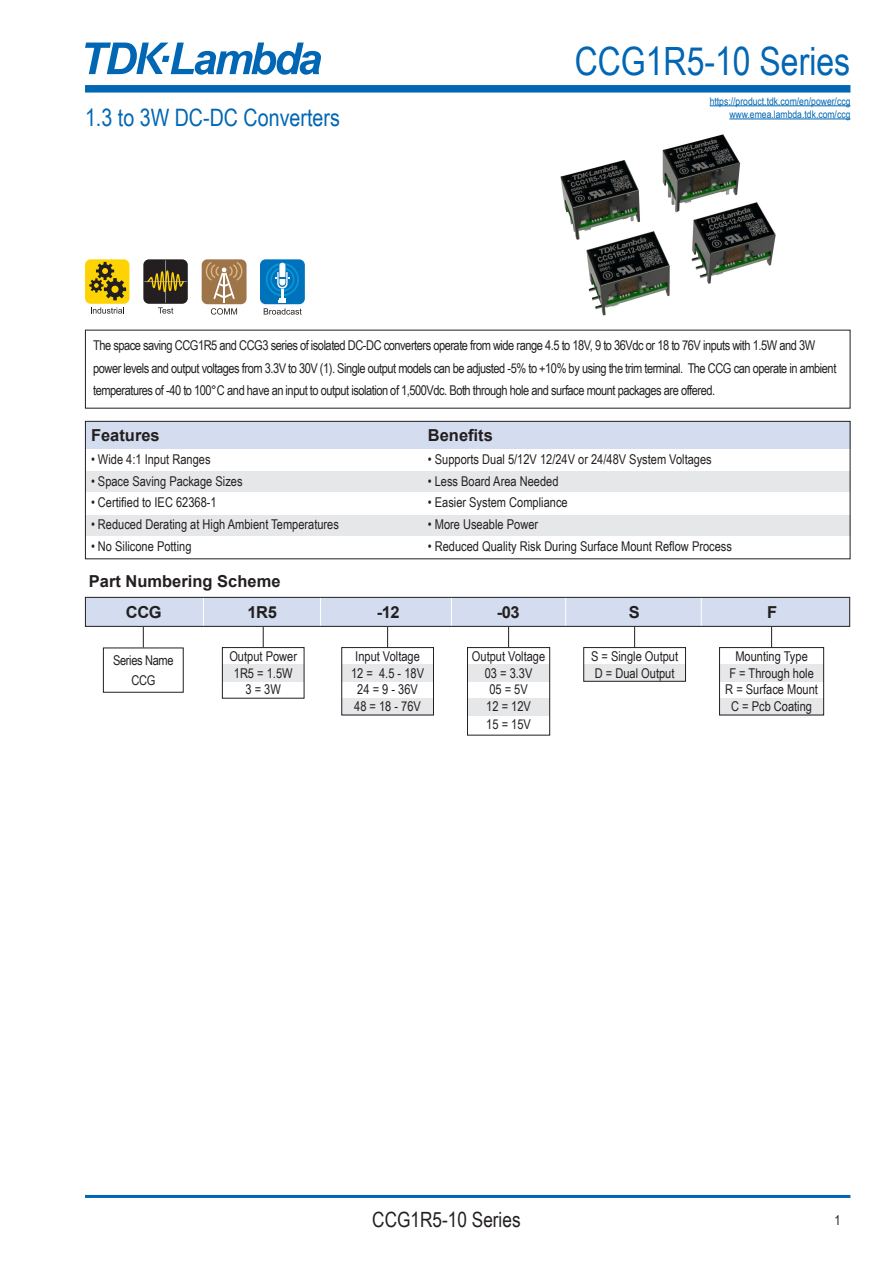
<style>
.page{position:relative;width:893px;height:1263px;background:#fff}
.page>*{position:absolute;margin:0;border:0;box-sizing:border-box;transform-origin:0 0}
.t1{font:39px "Arial Narrow";color:#0166b3}
.t2{font:24px "Arial Narrow";color:#0166b3}
.t3{font:21px "Arial Narrow";color:#231f20}
.t4{font:700 16.5px "Arial";color:#231f20}
.t5{font:13.5px "Arial Narrow";color:#231f20}
.t6{font:13.5px/22.5px "Arial Narrow";letter-spacing:-.035em;color:#231f20}
.t7{font:13.5px "Arial Narrow";letter-spacing:-.025em;color:#231f20}
.t8{font:10.5px "Arial Narrow";color:#0166b3}
</style>
<div class="page">
<img style="left:560px;top:134px;width:216px;height:182px">
<div style="left:85px;top:85px;width:765px;height:8px;background:#0166b3"></div>
<hr style="left:85px;top:1195px;width:765px;height:3px;background:#0166b3">
<svg style="left:85px;top:43px;width:236px;height:32px"></svg>
<svg style="left:91px;top:307px;width:33px;height:7px"></svg>
<div style="left:85px;top:259px;width:44px;height:45px;background:#fed304;border-radius:6px"></div>
<svg style="left:89px;top:262px;width:37px;height:38px"></svg>
<div style="left:143px;top:259px;width:45px;height:45px;background:#231f20;border-radius:6px"></div>
<hr style="left:165px;top:261px;width:1px;height:41px;background:#8a8f9d">
<hr style="left:145px;top:281px;width:41px;height:1px;background:#8a8f9d">
<svg style="left:147px;top:270px;width:37px;height:23px"></svg>
<svg style="left:158px;top:307px;width:15px;height:7px"></svg>
<svg style="left:211px;top:308px;width:26px;height:7px"></svg>
<div style="left:202px;top:259px;width:44px;height:45px;background:#9e7449;border-radius:6px"></div>
<hr style="left:223px;top:270px;width:2px;height:32px;background:#fff">
<svg style="left:205px;top:262px;width:38px;height:37px"></svg>
<div style="left:260px;top:259px;width:44px;height:45px;background:#0072bc;border-radius:6px"></div>
<svg style="left:264px;top:263px;width:38px;height:52px"></svg>
<div style="left:85px;top:471px;width:765px;height:21px;background:#e6e7e9"></div>
<div style="left:85px;top:516px;width:765px;height:20px;background:#e6e7e9"></div>
<div style="left:85px;top:421px;width:765px;height:28px;background:#d4ddef"></div>
<div style="left:85px;top:421px;width:765px;height:138px;border:1px solid #231f20"></div>
<hr style="left:710px;top:105px;width:140px;height:1px;background:#0166b3">
<hr style="left:729px;top:119px;width:121px;height:1px;background:#0166b3">
<svg style="left:143px;top:627px;width:1px;height:20px"></svg>
<svg style="left:387px;top:627px;width:1px;height:20px"></svg>
<svg style="left:508px;top:627px;width:1px;height:20px"></svg>
<svg style="left:634px;top:627px;width:1px;height:20px"></svg>
<svg style="left:771px;top:627px;width:1px;height:20px"></svg>
<svg style="left:263px;top:627px;width:1px;height:20px"></svg>
<div style="left:85px;top:597px;width:764px;height:30px;background:#d4ddef"></div>
<hr style="left:203px;top:597px;width:1px;height:30px;background:#fff">
<hr style="left:320px;top:597px;width:1px;height:30px;background:#fff">
<hr style="left:451px;top:597px;width:1px;height:30px;background:#fff">
<hr style="left:565px;top:597px;width:1px;height:30px;background:#fff">
<hr style="left:701px;top:597px;width:1px;height:30px;background:#fff">
<div style="left:85px;top:597px;width:765px;height:30px;border:1px solid #231f20"></div>
<div style="left:103px;top:647px;width:81px;height:46px;border:1px solid #231f20"></div>
<div style="left:342px;top:698px;width:91px;height:17px;background:#e6e7e9"></div>
<div style="left:467px;top:698px;width:83px;height:17px;background:#e6e7e9"></div>
<div style="left:719px;top:698px;width:105px;height:17px;background:#e6e7e9"></div>
<div style="left:342px;top:664px;width:91px;height:17px;background:#e6e7e9"></div>
<div style="left:467px;top:664px;width:83px;height:17px;background:#e6e7e9"></div>
<div style="left:584px;top:664px;width:101px;height:17px;background:#e6e7e9"></div>
<div style="left:719px;top:664px;width:105px;height:17px;background:#e6e7e9"></div>
<div style="left:341px;top:647px;width:93px;height:68px;border:1px solid #231f20"></div>
<div style="left:467px;top:647px;width:83px;height:88px;border:1px solid #231f20"></div>
<div style="left:583px;top:647px;width:103px;height:35px;border:1px solid #231f20"></div>
<div style="left:719px;top:647px;width:105px;height:68px;border:1px solid #231f20"></div>
<div style="left:222px;top:664px;width:82px;height:17px;background:#e6e7e9"></div>
<div style="left:222px;top:647px;width:82px;height:51px;border:1px solid #231f20"></div>
<p class="t2" style="left:85px;top:100px;width:256px">1.3 to 3W DC-DC Converters</p>
<p class="t1" style="left:575px;top:32px;width:277px">CCG1R5-10 Series</p>
<p class="t8" style="left:710px;top:93px;width:142px">https://product.tdk.com/en/power/ccg</p>
<p class="t8" style="left:729px;top:106px;width:123px">www.emea.lambda.tdk.com/ccg</p>
<p class="t6" style="left:93px;top:333px;width:745px">The space saving CCG1R5 and CCG3 series of isolated DC-DC converters operate from wide range 4.5 to 18V, 9 to 36Vdc or 18 to 76V inputs with 1.5W and 3W power levels and output voltages from 3.3V to 30V (1). Single output models can be adjusted -5% to +10% by using the trim terminal. The CCG can operate in ambient temperatures of -40 to 100°C and have an input to output isolation of 1,500Vdc. Both through hole and surface mount packages are offered.</p>
<p class="t4" style="left:91px;top:424px;width:70px">Features</p>
<p class="t5" style="left:91px;top:449px;width:121px">• Wide 4:1 Input Ranges</p>
<p class="t5" style="left:91px;top:471px;width:153px">• Space Saving Package Sizes</p>
<p class="t5" style="left:91px;top:493px;width:127px">• Certified to IEC 62368-1</p>
<p class="t5" style="left:91px;top:514px;width:249px">• Reduced Derating at High Ambient Temperatures</p>
<p class="t5" style="left:91px;top:536px;width:102px">• No Silicone Potting</p>
<p class="t4" style="left:89px;top:570px;width:193px">Part Numbering Scheme</p>
<p class="t4" style="left:428px;top:424px;width:67px">Benefits</p>
<p class="t5" style="left:428px;top:449px;width:285px">• Supports Dual 5/12V 12/24V or 24/48V System Voltages</p>
<p class="t5" style="left:428px;top:471px;width:132px">• Less Board Area Needed</p>
<p class="t5" style="left:428px;top:493px;width:141px">• Easier System Compliance</p>
<p class="t5" style="left:428px;top:514px;width:112px">• More Useable Power</p>
<p class="t5" style="left:428px;top:536px;width:306px">• Reduced Quality Risk During Surface Mount Reflow Process</p>
<p class="t4" style="left:126px;top:600px;width:37px">CCG</p>
<p class="t4" style="left:248px;top:600px;width:31px">1R5</p>
<p class="t4" style="left:377px;top:600px;width:25px">-12</p>
<p class="t4" style="left:497px;top:600px;width:25px">-03</p>
<p class="t4" style="left:629px;top:600px;width:13px">S</p>
<p class="t4" style="left:767px;top:600px;width:12px">F</p>
<p class="t7" style="left:113px;top:651px;width:62px">Series Name</p>
<p class="t5" style="left:131px;top:670px;width:25px">CCG</p>
<p class="t5" style="left:591px;top:646px;width:89px">S = Single Output</p>
<p class="t5" style="left:595px;top:663px;width:81px">D = Dual Output</p>
<p class="t5" style="left:229px;top:646px;width:69px">Output Power</p>
<p class="t5" style="left:234px;top:663px;width:60px">1R5 = 1.5W</p>
<p class="t5" style="left:246px;top:679px;width:37px">3 = 3W</p>
<p class="t5" style="left:472px;top:646px;width:75px">Output Voltage</p>
<p class="t5" style="left:485px;top:663px;width:49px">03 = 3.3V</p>
<p class="t5" style="left:489px;top:679px;width:40px">05 = 5V</p>
<p class="t5" style="left:486px;top:696px;width:46px">12 = 12V</p>
<p class="t5" style="left:486px;top:715px;width:46px">15 = 15V</p>
<p class="t5" style="left:355px;top:646px;width:66px">Input Voltage</p>
<p class="t5" style="left:351px;top:663px;width:74px">12 = 4.5 - 18V</p>
<p class="t5" style="left:357px;top:679px;width:62px">24 = 9 - 36V</p>
<p class="t5" style="left:354px;top:696px;width:68px">48 = 18 - 76V</p>
<p class="t5" style="left:735px;top:646px;width:74px">Mounting Type</p>
<p class="t5" style="left:729px;top:663px;width:86px">F = Through hole</p>
<p class="t5" style="left:725px;top:679px;width:94px">R = Surface Mount</p>
<p class="t5" style="left:731px;top:696px;width:82px">C = Pcb Coating</p>
<p class="t3" style="left:372px;top:1204px;width:150px">CCG1R5-10 Series</p>
<p class="t5" style="left:835px;top:1210px;width:8px">1</p>
</div>
